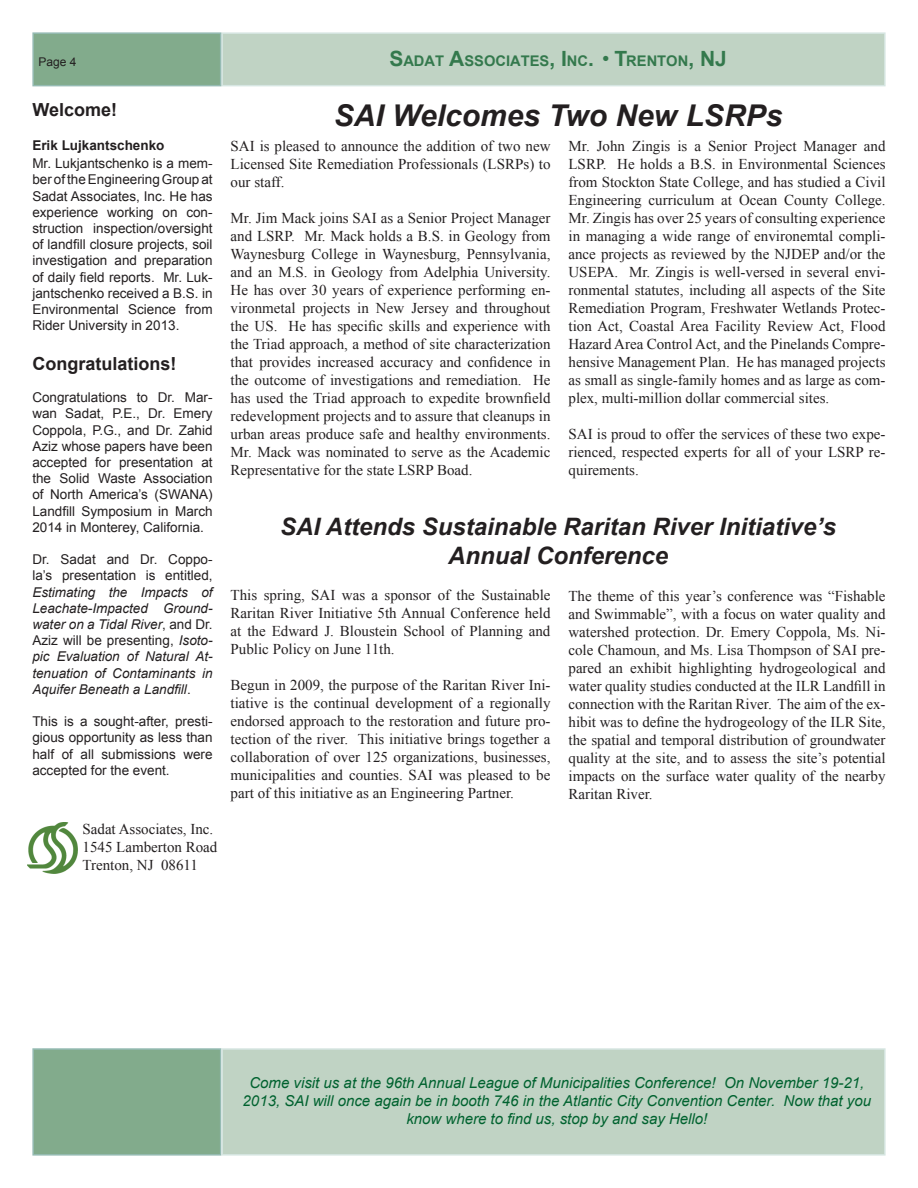
<style>
.page{position:relative;width:918px;height:1188px;background:#fff}
.page>*{position:absolute;margin:0;border:0;box-sizing:border-box;transform-origin:0 0}
.t1{font:italic 700 30px "Arial";color:#231f20}
.t2{font:italic 700 24px "Arial";color:#231f20}
.t3{font:700 18px "Arial";color:#231f20}
.t4{font:15px/18px "Times New Roman";color:#231f20;text-align:justify}
.t5{font:italic 15px/18px "Arial";color:#00622f;text-align:center}
.t6{font:700 14.7px "Arial";color:#34794d}
.t7{font:13.5px/16.2px "Arial";color:#231f20;text-align:justify}
.t8{font:italic 13.5px/16.2px "Arial";color:#231f20;text-align:justify}
.t9{font:700 13.5px "Arial";color:#231f20}
.t10{font:12px "Arial";color:#231f20}
.s1{font-size:21px}
.s2{font-weight:400;font-size:21px}
.s3{font-style:normal}
</style>
<div class="page">
<div style="left:221px;top:32px;width:665px;height:54px;background:#c0d3c4;border:2px solid #d6e6e2"></div>
<div style="left:32px;top:1048px;width:189px;height:108px;background:#82ab8c;border:2px solid #95bbb3"></div>
<div style="left:221px;top:1048px;width:665px;height:108px;background:#c0d3c4;border:2px solid #d6e6e2"></div>
<div style="left:32px;top:32px;width:189px;height:54px;background:#82ab8c;border:2px solid #95bbb3"></div>
<img style="left:27px;top:822px;width:50px;height:51px">
<p class="t10" style="left:39px;top:54px;width:40px">Page 4</p>
<p class="t6" style="left:389px;top:51px;width:339px"><span class="s1">S</span>ADAT <span class="s1">A</span>SSOCIATES<span class="s1">, I</span> NC<span class="s1">.</span> <span class="s2">•</span> <span class="s1">T</span>RENTON<span class="s1">, NJ</span></p>
<p class="t3" style="left:32px;top:98px;width:86px">Welcome!</p>
<p class="t9" style="left:32px;top:136px;width:134px">Erik Lujkantschenko</p>
<p class="t7" style="left:32px;top:156px;width:182px">Mr. Lukjantschenko is a mem&shy;ber of the Engineering Group at Sadat Associates, Inc. He has experience working on con&shy;struction inspection/oversight of landfill closure projects, soil investigation and preparation of daily field reports. Mr. Luk&shy;jantschenko received a B.S. in Environmental Science from Rider University in 2013.</p>
<p class="t3" style="left:32px;top:351px;width:145px">Congratulations!</p>
<p class="t7" style="left:32px;top:390px;width:182px">Congratulations to Dr. Mar&shy;wan Sadat, P.E., Dr. Emery Coppola, P.G., and Dr. Zahid Aziz whose papers have been accepted for presentation at the Solid Waste Association of North America’s (SWANA)<br>Landfill Symposium in March 2014 in Monterey, California.</p>
<p class="t8" style="left:32px;top:552px;width:182px"><span class="s3">Dr. Sadat and Dr. Coppo&shy;la’s presentation is entitled, </span>Estimating the Impacts of Leachate-Impacted Ground&shy;water on a Tidal River<span class="s3">, and Dr.<br>Aziz will be presenting,</span> Isoto&shy;pic Evaluation of Natural At&shy;tenuation of Contaminants in Aquifer Beneath a Landfill<span class="s3">.</span></p>
<p class="t7" style="left:32px;top:714px;width:182px">This is a sought-after, presti&shy;gious opportunity as less than half of all submissions were accepted for the event.</p>
<p class="t4" style="left:82px;top:820px;width:132px">Sadat Associates, Inc.</p>
<p class="t4" style="left:82px;top:838px;width:136px">1545 Lamberton Road</p>
<p class="t4" style="left:82px;top:856px;width:117px">Trenton, NJ 08611</p>
<p class="t1" style="left:334px;top:96px;width:450px">SAI Welcomes Two New LSRPs</p>
<p class="t4" style="left:231px;top:137px;width:321px">SAI is pleased to announce the addition of two new Licensed Site Remediation Professionals (LSRPs) to our staff.</p>
<p class="t4" style="left:231px;top:209px;width:321px">Mr. Jim Mack joins SAI as a Senior Project Manager and LSRP. Mr. Mack holds a B.S. in Geology from Waynesburg College in Waynesburg, Pennsylvania, and an M.S. in Geology from Adelphia University.<br>He has over 30 years of experience performing en&shy;vironmetal projects in New Jersey and throughout the US. He has specific skills and experience with the Triad approach, a method of site characterization that provides increased accuracy and confidence in the outcome of investigations and remediation. He has used the Triad approach to expedite brownfield redevelopment projects and to assure that cleanups in urban areas produce safe and healthy environments.<br>Mr. Mack was nominated to serve as the Academic Representative for the state LSRP Boad.</p>
<p class="t4" style="left:568px;top:137px;width:319px">Mr. John Zingis is a Senior Project Manager and LSRP. He holds a B.S. in Environmental Sciences from Stockton State College, and has studied a Civil Engineering curriculum at Ocean County College.<br>Mr. Zingis has over 25 years of consulting experience in managing a wide range of environemtal compli&shy;ance projects as reviewed by the NJDEP and/or the USEPA. Mr. Zingis is well-versed in several envi&shy;ronmental statutes, including all aspects of the Site Remediation Program, Freshwater Wetlands Protec&shy;tion Act, Coastal Area Facility Review Act, Flood Hazard Area Control Act, and the Pinelands Compre&shy;hensive Management Plan. He has managed projects as small as single-family homes and as large as com&shy;plex, multi-million dollar commercial sites.</p>
<p class="t4" style="left:568px;top:425px;width:319px">SAI is proud to offer the services of these two expe&shy;rienced, respected experts for all of your LSRP re&shy;quirements.</p>
<p class="t2" style="left:280px;top:511px;width:558px">SAI Attends Sustainable Raritan River Initiative’s</p>
<p class="t2" style="left:448px;top:539px;width:222px">Annual Conference</p>
<p class="t4" style="left:568px;top:587px;width:319px">The theme of this year’s conference was “Fishable and Swimmable”, with a focus on water quality and watershed protection. Dr. Emery Coppola, Ms. Ni&shy;cole Chamoun, and Ms. Lisa Thompson of SAI pre&shy;pared an exhibit highlighting hydrogeological and water quality studies conducted at the ILR Landfill in connection with the Raritan River. The aim of the ex&shy;hibit was to define the hydrogeology of the ILR Site, the spatial and temporal distribution of groundwater quality at the site, and to assess the site’s potential impacts on the surface water quality of the nearby Raritan River.</p>
<p class="t4" style="left:231px;top:586px;width:321px">This spring, SAI was a sponsor of the Sustainable Raritan River Initiative 5th Annual Conference held at the Edward J. Bloustein School of Planning and Public Policy on June 11th.</p>
<p class="t4" style="left:231px;top:676px;width:321px">Begun in 2009, the purpose of the Raritan River Ini&shy;tiative is the continual development of a regionally endorsed approach to the restoration and future pro&shy;tection of the river. This initiative brings together a collaboration of over 125 organizations, businesses, municipalities and counties. SAI was pleased to be part of this initiative as an Engineering Partner.</p>
<p class="t5" style="left:243px;top:1074px;width:630px">Come visit us at the 96th Annual League of Municipalities Conference! On November 19-21,<br>2013, SAI will once again be in booth 746 in the Atlantic City Convention Center. Now that you know where to find us, stop by and say Hello!</p>
</div>
